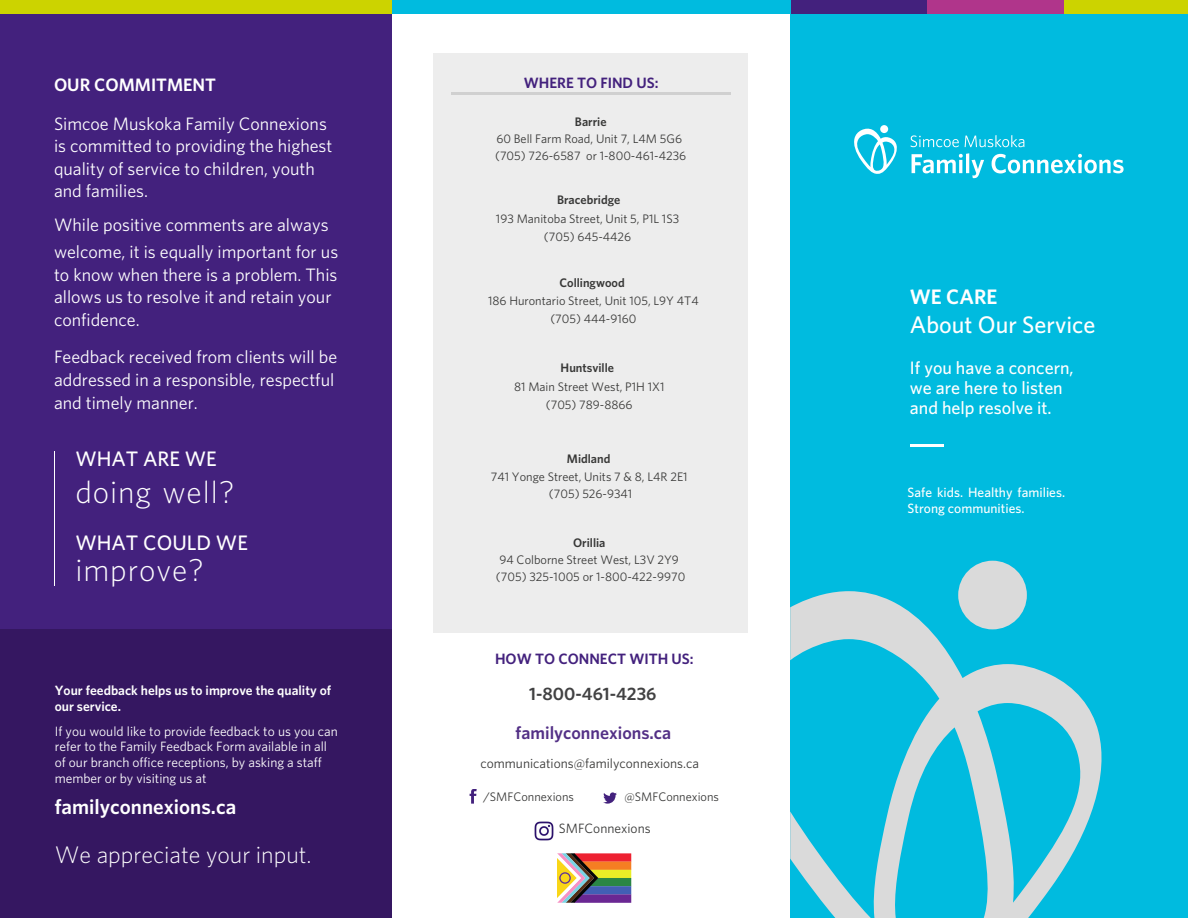
<style>
.page{position:relative;width:1188px;height:918px;background:#fff}
.page>*{position:absolute;margin:0;border:0;box-sizing:border-box;transform-origin:0 0}
.t1{font:300 31.5px "Whitney";letter-spacing:.03em;color:#fff}
.t2{font:300 24px "Whitney";color:#fff}
.t3{font:500 24px "Whitney";color:#fff}
.t4{font:600 21px "Whitney";color:#fff}
.t5{font:500 21px "Whitney";color:#fff}
.t6{font:18px/22.5px "Whitney";color:#fff}
.t7{font:500 18px/20.2px "Whitney";color:#fff}
.t8{font:600 18px/39.3px "Whitney";color:#533086;text-align:center}
.t9{font:600 18px "Whitney";color:#fff}
.t10{font:600 15px "Whitney";color:#43217d}
.t11{font:13.5px/15.8px "Whitney";color:#fff}
.t12{font:600 13.5px/15.8px "Whitney";color:#fff}
.t13{font:13.5px "Whitney";color:#383837}
.t14{font:500 13.5px/15.8px "Whitney";color:#fff}
.t15{font:12.3px/18px "Whitney";color:#383837;text-align:center}
.t16{font:600 12.3px "Whitney";color:#383837}
.s1{color:#414142}
</style>
<div class="page">
<div style="left:0;top:0;width:392px;height:918px;background:#43217d"></div>
<div style="left:790px;top:0;width:398px;height:918px;background:#00bbdf"></div>
<div style="left:958px;top:561px;width:69px;height:68px;background:#dadada;border-radius:50%"></div>
<svg style="left:790px;top:591px;width:312px;height:327px"></svg>
<hr style="left:54px;top:451px;width:1px;height:135px;background:#fff">
<div style="left:0;top:629px;width:392px;height:289px;background:#351761"></div>
<div style="left:434px;top:54px;width:314px;height:578px;background:#ededed"></div>
<hr style="left:452px;top:93px;width:278px;height:1px;background:#d0d0d0">
<svg style="left:880px;top:125px;width:8px;height:8px"></svg>
<svg style="left:854px;top:128px;width:43px;height:46px"></svg>
<hr style="left:910px;top:444px;width:33px;height:3px;background:#fff">
<div style="left:790px;top:0;width:137px;height:14px;background:#43217d"></div>
<div style="left:927px;top:0;width:137px;height:14px;background:#b0358b"></div>
<div style="left:1064px;top:0;width:124px;height:14px;background:#ccd300"></div>
<div style="left:392px;top:0;width:398px;height:14px;background:#00bbdf"></div>
<div style="left:0;top:0;width:392px;height:14px;background:#ccd300"></div>
<svg style="left:911px;top:135px;width:48px;height:12px"></svg>
<svg style="left:965px;top:135px;width:59px;height:12px"></svg>
<svg style="left:912px;top:153px;width:72px;height:25px"></svg>
<svg style="left:992px;top:154px;width:132px;height:19px"></svg>
<svg style="left:557px;top:853px;width:74px;height:50px;background:#a37c66"></svg>
<svg style="left:470px;top:789px;width:7px;height:15px"></svg>
<svg style="left:603px;top:792px;width:14px;height:12px"></svg>
<img style="left:534px;top:821px;width:20px;height:20px">
<p class="t9" style="left:54px;top:78px;width:164px">OUR COMMITMENT</p>
<p class="t6" style="left:54px;top:114px;width:274px">Simcoe Muskoka Family Connexions</p>
<p class="t6" style="left:54px;top:136px;width:280px">is committed to providing the highest quality of service to children, youth and families.</p>
<p class="t6" style="left:54px;top:215px;width:276px">While positive comments are always</p>
<p class="t6" style="left:54px;top:242px;width:286px">welcome, it is equally important for us</p>
<p class="t6" style="left:54px;top:265px;width:285px">to know when there is a problem. This</p>
<p class="t6" style="left:54px;top:287px;width:279px">allows us to resolve it and retain your</p>
<p class="t6" style="left:54px;top:310px;width:87px">confidence.</p>
<p class="t6" style="left:54px;top:347px;width:285px">Feedback received from clients will be</p>
<p class="t6" style="left:54px;top:370px;width:282px">addressed in a responsible, respectful</p>
<p class="t6" style="left:54px;top:393px;width:145px">and timely manner.</p>
<p class="t5" style="left:75px;top:451px;width:143px">WHAT ARE WE</p>
<p class="t1" style="left:75px;top:480px;width:160px">doing well?</p>
<p class="t5" style="left:75px;top:535px;width:174px">WHAT COULD WE</p>
<p class="t1" style="left:75px;top:559px;width:130px">improve?</p>
<p class="t12" style="left:55px;top:684px;width:278px">Your feedback helps us to improve the quality of our service.</p>
<p class="t11" style="left:55px;top:724px;width:285px">If you would like to provide feedback to us you can refer to the Family Feedback Form available in all</p>
<p class="t11" style="left:55px;top:756px;width:269px">of our branch office receptions, by asking a staff member or by visiting us at</p>
<p class="t4" style="left:55px;top:800px;width:183px">familyconnexions.ca</p>
<p class="t2" style="left:55px;top:846px;width:258px">We appreciate your input.</p>
<p class="t10" style="left:524px;top:77px;width:136px">WHERE TO FIND US:</p>
<p class="t16" style="left:575px;top:117px;width:33px">Barrie</p>
<p class="t15" style="left:496px;top:131px;width:187px">60 Bell Farm Road, Unit 7, L4M 5G6</p>
<p class="t15" style="left:495px;top:148px;width:193px">(705) 726-6587 or 1-800-461-4236</p>
<p class="t16" style="left:557px;top:195px;width:65px">Bracebridge</p>
<p class="t15" style="left:496px;top:210px;width:185px">193 Manitoba Street, Unit 5, P1L 1S3</p>
<p class="t15" style="left:544px;top:228px;width:89px">(705) 645-4426</p>
<p class="t16" style="left:559px;top:278px;width:67px">Collingwood</p>
<p class="t15" style="left:488px;top:292px;width:212px">186 Hurontario Street, Unit 105, L9Y 4T4 (705) 444-9160</p>
<p class="t16" style="left:561px;top:364px;width:55px">Huntsville</p>
<p class="t15" style="left:514px;top:379px;width:152px">81 Main Street West, P1H 1X1</p>
<p class="t15" style="left:546px;top:397px;width:88px">(705) 789-8866</p>
<p class="t16" style="left:567px;top:455px;width:45px">Midland</p>
<p class="t15" style="left:491px;top:469px;width:198px">741 Yonge Street, Units 7 &amp; 8, L4R 2E1</p>
<p class="t15" style="left:549px;top:486px;width:85px">(705) 526-9341</p>
<p class="t16" style="left:573px;top:538px;width:34px">Orillia</p>
<p class="t15" style="left:499px;top:552px;width:181px">94 Colborne Street West, L3V 2Y9</p>
<p class="t15" style="left:496px;top:569px;width:191px">(705) 325-1005 or 1-800-422-9970</p>
<p class="t10" style="left:495px;top:653px;width:200px">HOW TO CONNECT WITH US:</p>
<p class="t8" style="left:516px;top:675px;width:157px"><span class="s1">1-800-461-4236 </span>familyconnexions.ca</p>
<p class="t13" style="left:481px;top:758px;width:220px">communications@familyconnexions.ca</p>
<p class="t15" style="left:484px;top:789px;width:92px">/SMFConnexions</p>
<p class="t15" style="left:624px;top:789px;width:96px">@SMFConnexions</p>
<p class="t13" style="left:559px;top:824px;width:93px">SMFConnexions</p>
<p class="t4" style="left:910px;top:289px;width:89px">WE CARE</p>
<p class="t3" style="left:910px;top:316px;width:187px">About Our Service</p>
<p class="t7" style="left:910px;top:359px;width:165px">If you have a concern, we are here to listen and help resolve it.</p>
<p class="t14" style="left:908px;top:485px;width:159px">Safe kids. Healthy families.<br>Strong communities.</p>
</div>
